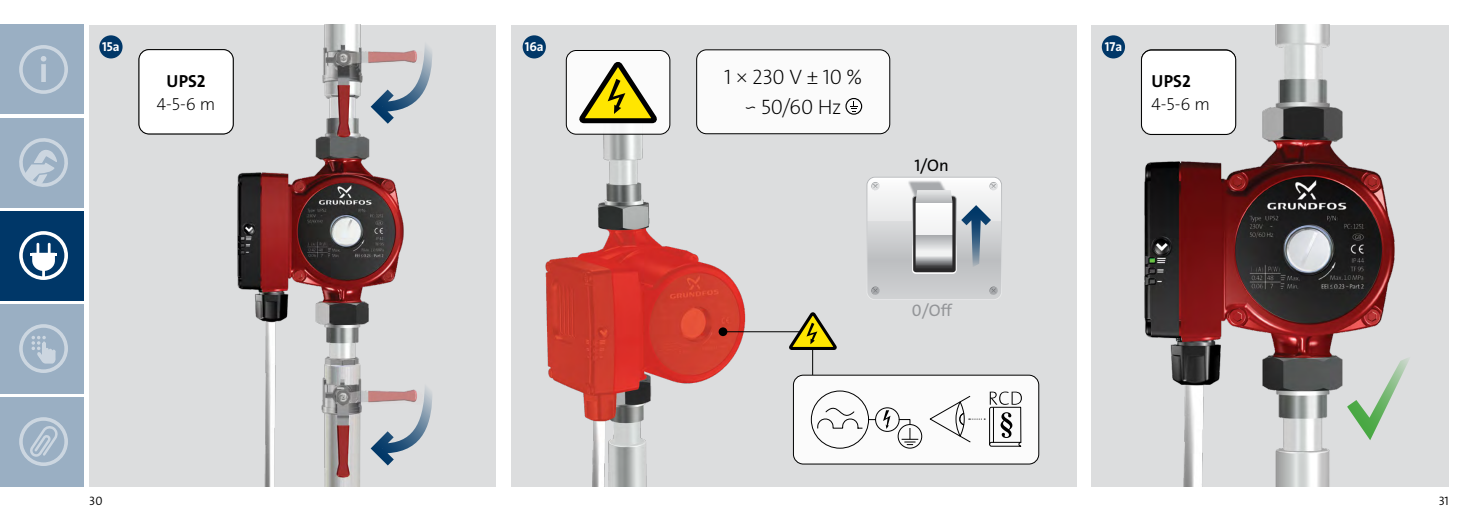
<style>
.page{position:relative;width:1469px;height:521px;background:#fff}
.page>*{position:absolute;margin:0;border:0;box-sizing:border-box;transform-origin:0 0}
.t1{font:21px/30.4px "Grundfos The Sans V2 OT 2 XL";letter-spacing:-.015em;color:#000;text-align:center}
.t2{font:17.5px "Grundfos The Sans V2 OT 2 XL";color:#000}
.t3{font:17.5px "Grundfos The Sans V2 OT 7 B";color:#000}
.t4{font:16.8px "Grundfos The Sans V2 OT 5 R";color:#939598}
.t5{font:16.8px "Grundfos The Sans V2 OT 5 R";color:#000}
.t6{font:12.95px "Grundfos The Sans V2 OT 7 B";color:#fff}
.t7{font:12.25px "Grundfos The Sans V2 OT 4 SL";color:#000}
</style>
<div class="page">
<div style="left:89px;top:25px;width:407px;height:461px;background:#dcddde"></div>
<img style="left:223px;top:25px;width:181px;height:461px">
<svg style="left:370px;top:382px;width:62px;height:83px"></svg>
<svg style="left:370px;top:40px;width:62px;height:84px"></svg>
<div style="left:99px;top:35px;width:24px;height:23px;background:#003768;border-radius:50%"></div>
<div style="left:139px;top:50px;width:94px;height:84px;background:#fff;border-radius:10px"></div>
<div style="left:139px;top:49px;width:94px;height:85px;border:1px solid #000;border-radius:10px"></div>
<div style="left:511px;top:25px;width:565px;height:461px;background:#dcddde"></div>
<div style="left:1091px;top:25px;width:358px;height:461px;background:#dcddde"></div>
<img style="left:1114px;top:25px;width:281px;height:461px">
<svg style="left:1347px;top:357px;width:62px;height:83px"></svg>
<div style="left:522px;top:35px;width:24px;height:23px;background:#003768;border-radius:50%"></div>
<div style="left:1101px;top:35px;width:24px;height:23px;background:#003768;border-radius:50%"></div>
<div style="left:1141px;top:50px;width:94px;height:84px;background:#fff;border-radius:10px"></div>
<div style="left:1141px;top:50px;width:94px;height:85px;border:1px solid #000;border-radius:10px"></div>
<svg style="left:866px;top:177px;width:136px;height:123px"></svg>
<div style="left:696px;top:50px;width:193px;height:84px;background:#fff;border-radius:10px"></div>
<div style="left:696px;top:50px;width:194px;height:84px;border:1px solid #000;border-radius:10px"></div>
<svg style="left:850px;top:101px;width:7px;height:11px"></svg>
<div style="left:845px;top:98px;width:17px;height:17px;border:1px solid #000;border-radius:50%"></div>
<div style="left:793px;top:375px;width:245px;height:89px;background:#fff;border-radius:10px"></div>
<div style="left:793px;top:375px;width:246px;height:89px;border:1px solid #000;border-radius:10px"></div>
<div style="left:811px;top:391px;width:57px;height:57px;border:1px solid #000;border-radius:50%"></div>
<svg style="left:817px;top:400px;width:45px;height:36px"></svg>
<div style="left:898px;top:424px;width:24px;height:24px;border:1px solid #000;border-radius:50%"></div>
<div style="left:875px;top:407px;width:24px;height:25px;border:1px solid #000;border-radius:50%"></div>
<svg style="left:883px;top:410px;width:7px;height:19px"></svg>
<svg style="left:898px;top:419px;width:20px;height:26px"></svg>
<svg style="left:929px;top:391px;width:92px;height:56px"></svg>
<hr style="left:993px;top:408px;width:1px;height:34px;background:#000">
<img style="left:545px;top:119px;width:205px;height:367px">
<svg style="left:718px;top:327px;width:9px;height:9px"></svg>
<div style="left:566px;top:50px;width:104px;height:84px;background:#fff;border-radius:10px"></div>
<svg style="left:579px;top:62px;width:78px;height:61px"></svg>
<div style="left:566px;top:50px;width:104px;height:84px;border:1px solid #000;border-radius:10px"></div>
<svg style="left:722px;top:312px;width:115px;height:63px"></svg>
<div style="left:0;top:25px;width:84px;height:89px;background:#9aafc3"></div>
<svg style="left:19px;top:45px;width:49px;height:49px"></svg>
<div style="left:0;top:211px;width:84px;height:89px;background:#003768"></div>
<div style="left:0;top:397px;width:84px;height:89px;background:#9aafc3"></div>
<div style="left:0;top:304px;width:84px;height:89px;background:#9aafc3"></div>
<div style="left:0;top:118px;width:84px;height:89px;background:#9aafc3"></div>
<svg style="left:19px;top:231px;width:49px;height:49px"></svg>
<svg style="left:19px;top:324px;width:49px;height:49px"></svg>
<svg style="left:19px;top:417px;width:49px;height:49px"></svg>
<svg style="left:19px;top:138px;width:49px;height:49px"></svg>
<p class="t6" style="left:102px;top:39px;width:19px">15a</p>
<p class="t3" style="left:166px;top:70px;width:41px">UPS2</p>
<p class="t2" style="left:157px;top:92px;width:60px">4-5-6 m</p>
<p class="t6" style="left:525px;top:39px;width:21px">16a</p>
<p class="t6" style="left:1104px;top:39px;width:19px">17a</p>
<p class="t1" style="left:724px;top:62px;width:139px">1 × 230 V ± 10 % ∽ 50/60 Hz</p>
<p class="t5" style="left:914px;top:155px;width:36px">1/On</p>
<p class="t3" style="left:1151px;top:70px;width:41px">UPS2</p>
<p class="t2" style="left:1151px;top:93px;width:60px">4-5-6 m</p>
<p class="t4" style="left:912px;top:299px;width:42px">0/Off</p>
<p class="t7" style="left:89px;top:493px;width:15px">30</p>
<p class="t7" style="left:1438px;top:493px;width:12px">31</p>
</div>
